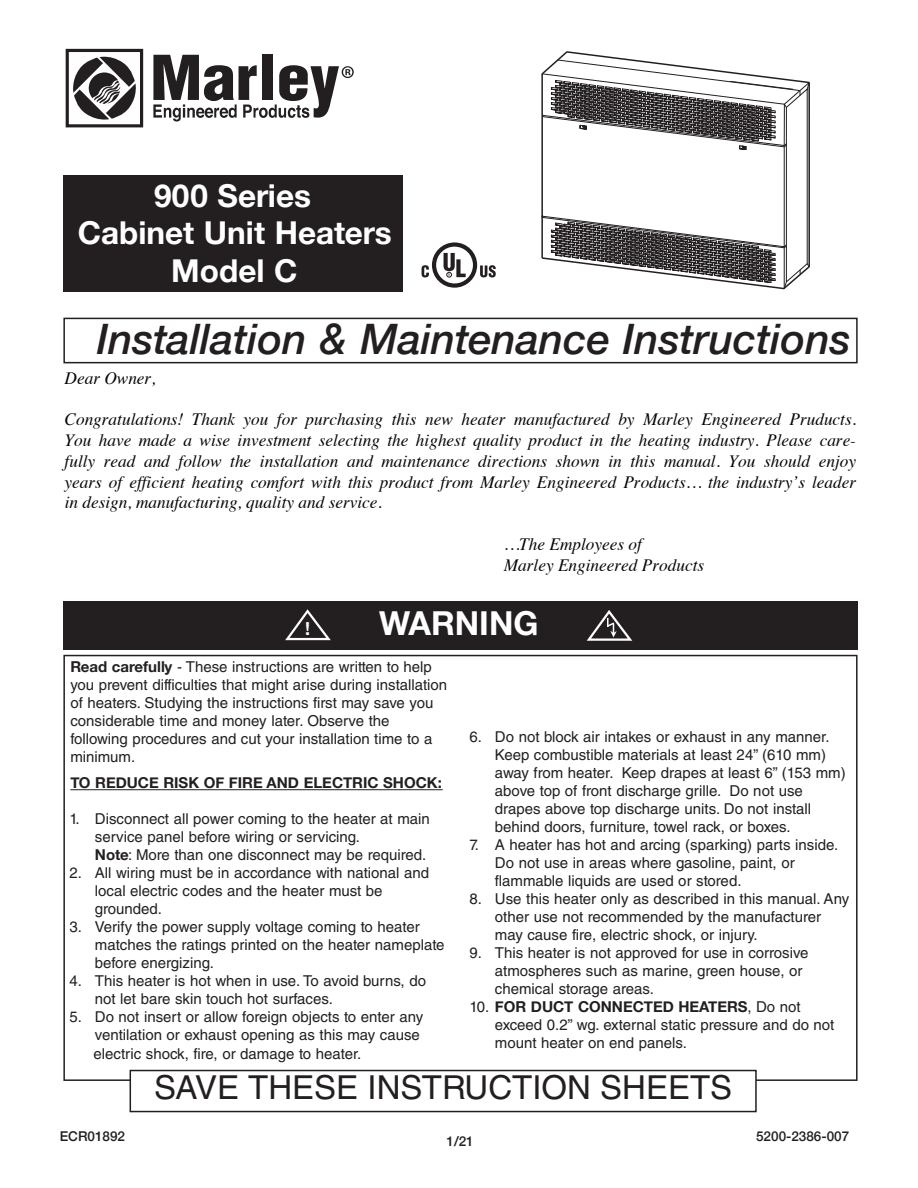
<style>
.page{position:relative;width:918px;height:1188px;background:#fff}
.page>*{position:absolute;margin:0;border:0;box-sizing:border-box;transform-origin:0 0}
.t1{font:italic 500 42px "Helvetica Neue";color:#231f20}
.t2{font:33px "Helvetica LT Std";color:#231f20}
.t3{font:700 33px "Helvetica Neue";color:#fff}
.t4{font:700 31.5px/37.8px "Helvetica Neue";color:#fff;text-align:center}
.t5{font:700 18px "Helvetica Neue";color:#fff}
.t6{font:italic 17.25px/20.7px "Times";color:#050504;text-align:justify}
.t7{font:15px/18px "Helvetica LT Std";color:#231f20}
.t8{font:700 15px "Helvetica Neue";color:#231f20}
.t9{font:500 13.5px "Helvetica Neue";color:#231f20}
.s1{font-family:"Helvetica Neue";font-weight:700}
.s2{font-family:"Helvetica LT Std";font-weight:400}
</style>
<div class="page">
<div style="left:63px;top:318px;width:795px;height:45px;border:2px solid #231f20"></div>
<div style="left:63px;top:601px;width:795px;height:49px;background:#231f20"></div>
<svg style="left:285px;top:609px;width:46px;height:31px"></svg>
<svg style="left:587px;top:610px;width:45px;height:31px"></svg>
<hr style="left:70px;top:789px;width:373px;height:1px;background:#231f20">
<div style="left:130px;top:1070px;width:627px;height:42px;border:2px solid #231f20"></div>
<div style="left:63px;top:175px;width:339px;height:117px;background:#231f20"></div>
<svg style="left:66px;top:49px;width:77px;height:78px"></svg>
<svg style="left:153px;top:55px;width:201px;height:67px"></svg>
<svg style="left:422px;top:242px;width:74px;height:46px"></svg>
<svg style="left:541px;top:52px;width:244px;height:238px"></svg>
<svg style="left:542px;top:60px;width:268px;height:229px"></svg>
<h3 class="t4" style="left:78px;top:177px;width:316px">900 Series<br>Cabinet Unit Heaters<br>Model C</h3>
<h1 class="t1" style="left:97px;top:303px;width:756px">Installation &amp; Maintenance Instructions</h1>
<p class="t6" style="left:65px;top:367px;width:93px">Dear Owner,</p>
<p class="t6" style="left:65px;top:408px;width:793px">Congratulations! Thank you for purchasing this new heater manufactured by Marley Engineered Pruducts.<br>You have made a wise investment selecting the highest quality product in the heating industry. Please care&shy;fully read and follow the installation and maintenance directions shown in this manual. You should enjoy years of efficient heating comfort with this product from Marley Engineered Products… the industry’s leader in design, manufacturing, quality and service.</p>
<p class="t6" style="left:504px;top:533px;width:202px">…The Employees of<br>Marley Engineered Products</p>
<p class="t5" style="left:305px;top:614px;width:7px">!</p>
<h2 class="t3" style="left:379px;top:597px;width:161px">WARNING</h2>
<p class="t7" style="left:70px;top:657px;width:378px"><span class="s1">Read carefully</span> - These instructions are written to help you prevent difficulties that might arise during installation of heaters. Studying the instructions first may save you considerable time and money later. Observe the following procedures and cut your installation time to a minimum.</p>
<p class="t8" style="left:70px;top:771px;width:373px">TO REDUCE RISK OF FIRE AND ELECTRIC SHOCK:</p>
<p class="t7" style="left:95px;top:810px;width:336px;text-indent:-26px">1. Disconnect all power coming to the heater at main service panel before wiring or servicing.<br><span class="s1">Note</span>: More than one disconnect may be required.</p>
<p class="t7" style="left:95px;top:864px;width:336px;text-indent:-26px">2. All wiring must be in accordance with national and local electric codes and the heater must be grounded.</p>
<p class="t7" style="left:95px;top:918px;width:351px;text-indent:-26px">3. Verify the power supply voltage coming to heater matches the ratings printed on the heater nameplate before energizing.</p>
<p class="t7" style="left:95px;top:972px;width:333px;text-indent:-26px">4. This heater is hot when in use. To avoid burns, do not let bare skin touch hot surfaces.</p>
<p class="t7" style="left:94px;top:1008px;width:331px;line-height:18.5px;text-indent:-24px">5. Do not insert or allow foreign objects to enter any ventilation or exhaust opening as this may cause electric shock, fire, or damage to heater.</p>
<p class="t7" style="left:495px;top:728px;width:352px;text-indent:-26px">6. Do not block air intakes or exhaust in any manner.<br>Keep combustible materials at least 24” (610 mm) away from heater. Keep drapes at least 6” (153 mm) above top of front discharge grille. Do not use drapes above top discharge units. Do not install behind doors, furniture, towel rack, or boxes.</p>
<p class="t7" style="left:495px;top:836px;width:345px;text-indent:-26px">7. A heater has hot and arcing (sparking) parts inside.<br>Do not use in areas where gasoline, paint, or flammable liquids are used or stored.</p>
<p class="t7" style="left:495px;top:890px;width:356px;text-indent:-26px">8. Use this heater only as described in this manual. Any other use not recommended by the manufacturer may cause fire, electric shock, or injury.</p>
<p class="t7" style="left:495px;top:944px;width:315px;text-indent:-26px">9. This heater is not approved for use in corrosive atmospheres such as marine, green house, or chemical storage areas.</p>
<p class="t8" style="left:469px;top:995px;width:333px"><span class="s2">10.</span> FOR DUCT CONNECTED HEATERS<span class="s2">, Do not</span></p>
<p class="t7" style="left:495px;top:1016px;width:341px">exceed 0.2” wg. external static pressure and do not mount heater on end panels.</p>
<h2 class="t2" style="left:154px;top:1069px;width:580px">SAVE THESE INSTRUCTION SHEETS</h2>
<p class="t9" style="left:60px;top:1125px;width:67px">ECR01892</p>
<p class="t9" style="left:447px;top:1131px;width:29px">1/21</p>
<p class="t9" style="left:756px;top:1125px;width:95px">5200-2386-007</p>
</div>
